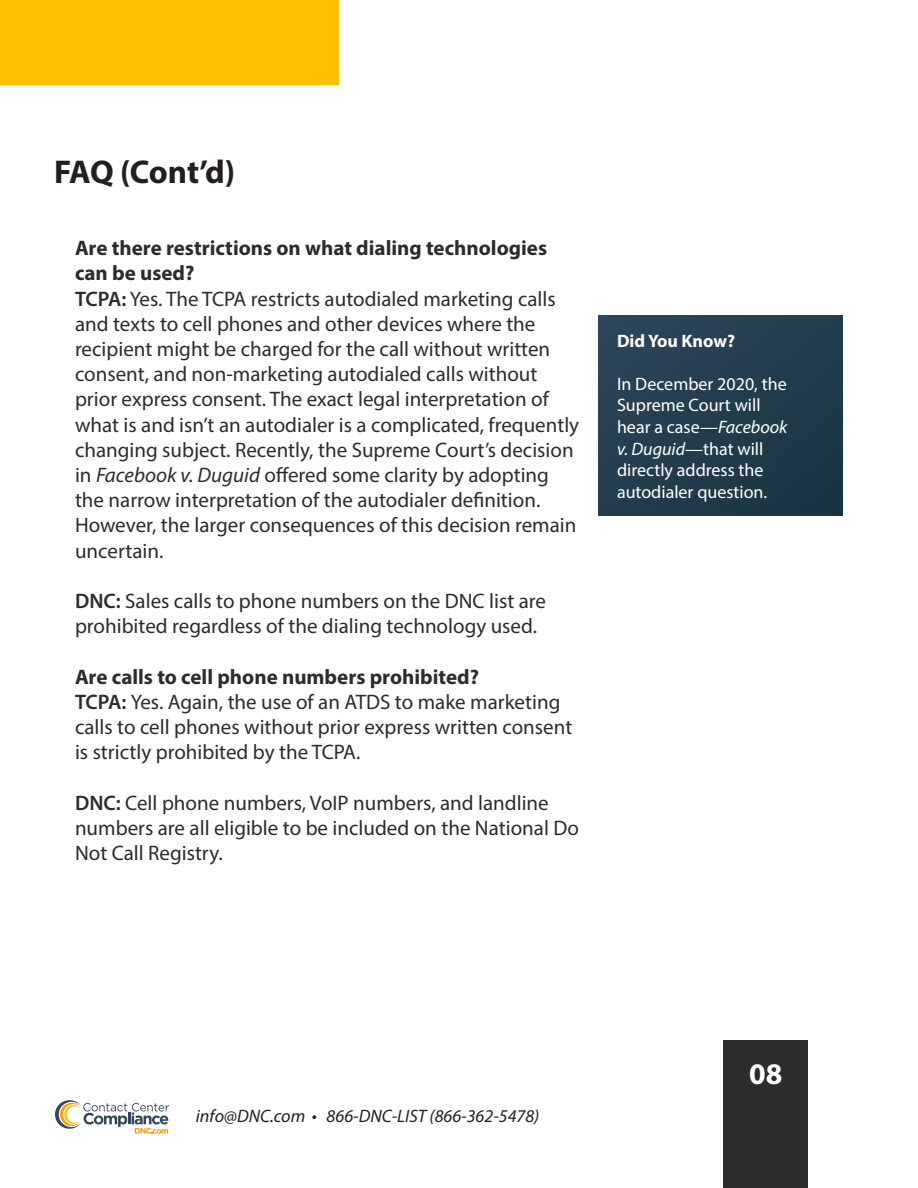
<style>
.page{position:relative;width:918px;height:1188px;background:#fff}
.page>*{position:absolute;margin:0;border:0;box-sizing:border-box;transform-origin:0 0}
.t1{font:700 33px "Myriad Pro";letter-spacing:-.02em;color:#231f20}
.t2{font:700 30px "Myriad Pro";color:#fff}
.t3{font:21px/25.2px "Myriad Pro";color:#2b2c2b}
.t4{font:700 21px/25.2px "Myriad Pro";color:#2b2c2b}
.t5{font:18px/21.6px "Myriad Pro";color:#fff}
.t6{font:italic 18px "Myriad Pro";color:#231f20}
.t7{font:700 18px "Myriad Pro";color:#fff}
.s1{font-weight:600}
.s2{font-style:italic}
</style>
<div class="page">
<div style="left:0;top:0;width:338px;height:85px;background:#ffbf00"></div>
<div style="left:724px;top:1041px;width:84px;height:147px;background:#2b2c2b"></div>
<svg style="left:55px;top:1100px;width:114px;height:34px"></svg>
<div style="left:599px;top:315px;width:244px;height:201px;background:#243d4d"></div>
<p class="t1" style="left:54px;top:151px;width:183px">FAQ (Cont’d)</p>
<p class="t4" style="left:75px;top:235px;width:474px">Are there restrictions on what dialing technologies can be used?</p>
<p class="t3" style="left:75px;top:286px;width:506px"><span class="s1">TCPA:</span> Yes. The TCPA restricts autodialed marketing calls and texts to cell phones and other devices where the recipient might be charged for the call without written consent, and non-marketing autodialed calls without prior express consent. The exact legal interpretation of what is and isn’t an autodialer is a complicated, frequently changing subject. Recently, the Supreme Court’s decision in <span class="s2">Facebook v. Duguid</span> offered some clarity by adopting the narrow interpretation of the autodialer definition.<br>However, the larger consequences of this decision remain uncertain.</p>
<p class="t3" style="left:75px;top:588px;width:473px"><span class="s1">DNC:</span> Sales calls to phone numbers on the DNC list are prohibited regardless of the dialing technology used.</p>
<p class="t4" style="left:75px;top:663px;width:406px">Are calls to cell phone numbers prohibited?</p>
<p class="t3" style="left:75px;top:689px;width:499px"><span class="s1">TCPA:</span> Yes. Again, the use of an ATDS to make marketing calls to cell phones without prior express written consent is strictly prohibited by the TCPA.</p>
<p class="t3" style="left:75px;top:790px;width:506px"><span class="s1">DNC:</span> Cell phone numbers, VoIP numbers, and landline numbers are all eligible to be included on the National Do<br>Not Call Registry.</p>
<p class="t7" style="left:617px;top:329px;width:120px">Did You Know?</p>
<p class="t5" style="left:617px;top:373px;width:172px">In December 2020, the<br>Supreme Court will hear a case—<span class="s2">Facebook v. Duguid</span>—that will directly address the autodialer question.</p>
<p class="t6" style="left:196px;top:1105px;width:345px">info@DNC.com • 866-DNC-LIST (866-362-5478)</p>
<h2 class="t2" style="left:749px;top:1055px;width:35px">08</h2>
</div>
